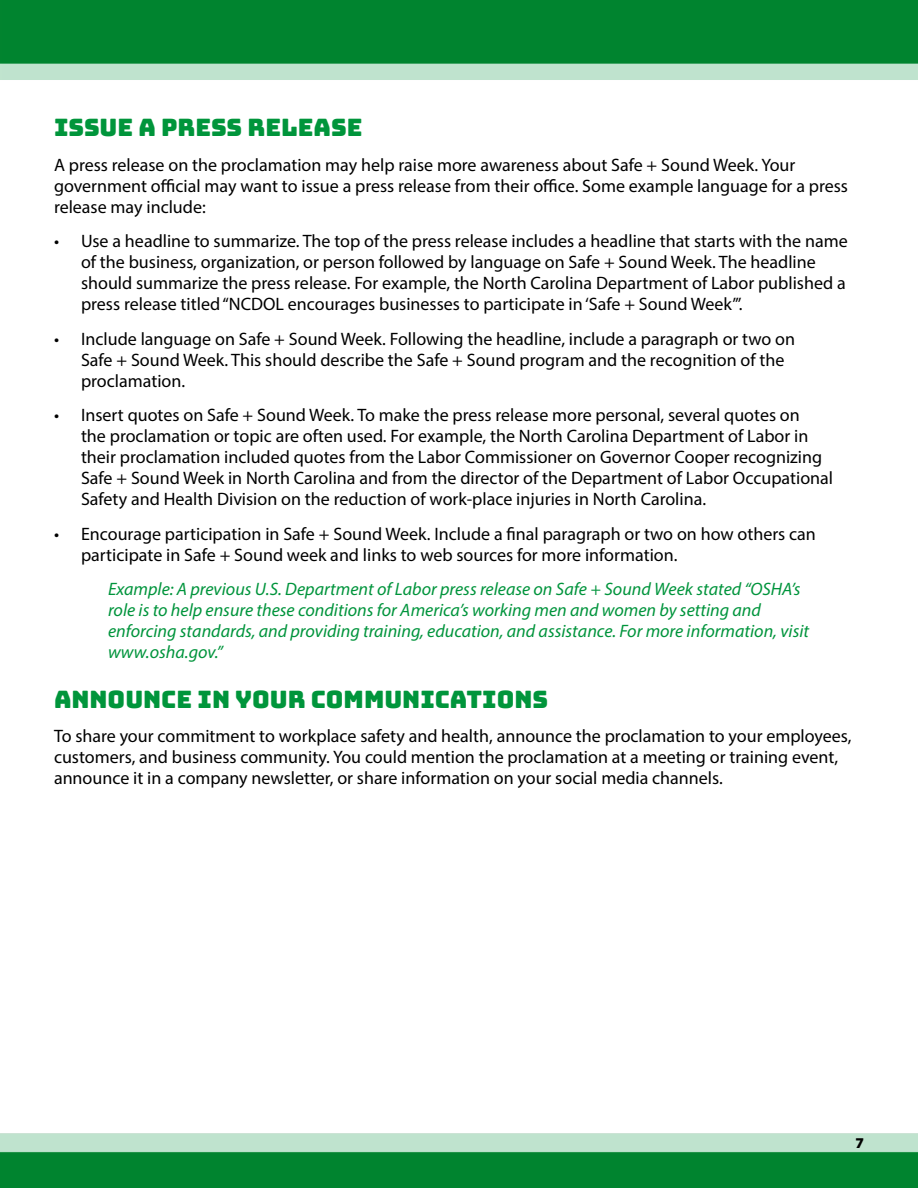
<style>
.page{position:relative;width:918px;height:1188px;background:#fff}
.page>*{position:absolute;margin:0;border:0;box-sizing:border-box;transform-origin:0 0}
.t1{font:24px "Bungee";color:#00953b}
.t2{font:18px/21px "Myriad Pro";color:#000}
.t3{font:italic 18px/21px "Myriad Pro";color:#00943c}
.t4{font:900 15px "Myriad Pro";color:#000}
</style>
<div class="page">
<img style="left:0;top:0;width:918px;height:1188px">
<h1 class="t1" style="left:54px;top:114px;width:310px">ISSUE A PRESS RELEASE</h1>
<p class="t2" style="left:54px;top:154px;width:796px">A press release on the proclamation may help raise more awareness about Safe + Sound Week. Your government official may want to issue a press release from their office. Some example language for a press release may include:</p>
<p class="t2" style="left:81px;top:231px;width:768px;text-indent:-27px">• Use a headline to summarize. The top of the press release includes a headline that starts with the name of the business, organization, or person followed by language on Safe + Sound Week. The headline should summarize the press release. For example, the North Carolina Department of Labor published a press release titled “NCDOL encourages businesses to participate in ‘Safe + Sound Week’”.</p>
<p class="t2" style="left:81px;top:328px;width:716px;text-indent:-27px">• Include language on Safe + Sound Week. Following the headline, include a paragraph or two on<br>Safe + Sound Week. This should describe the Safe + Sound program and the recognition of the proclamation.</p>
<p class="t2" style="left:81px;top:405px;width:754px;text-indent:-27px">• Insert quotes on Safe + Sound Week. To make the press release more personal, several quotes on<br>the proclamation or topic are often used. For example, the North Carolina Department of Labor in their proclamation included quotes from the Labor Commissioner on Governor Cooper recognizing Safe + Sound Week in North Carolina and from the director of the Department of Labor Occupational Safety and Health Division on the reduction of work-place injuries in North Carolina.</p>
<p class="t2" style="left:81px;top:523px;width:736px;text-indent:-27px">• Encourage participation in Safe + Sound Week. Include a final paragraph or two on how others can participate in Safe + Sound week and links to web sources for more information.</p>
<p class="t3" style="left:108px;top:579px;width:703px">Example: A previous U.S. Department of Labor press release on Safe + Sound Week stated “OSHA’s role is to help ensure these conditions for America’s working men and women by setting and enforcing standards, and providing training, education, and assistance. For more information, visit www.osha.gov.”</p>
<h1 class="t1" style="left:54px;top:686px;width:496px">ANNOUNCE IN YOUR COMMUNICATIONS</h1>
<p class="t2" style="left:54px;top:726px;width:799px">To share your commitment to workplace safety and health, announce the proclamation to your employees, customers, and business community. You could mention the proclamation at a meeting or training event, announce it in a company newsletter, or share information on your social media channels.</p>
<p class="t4" style="left:855px;top:1133px;width:10px">7</p>
</div>
